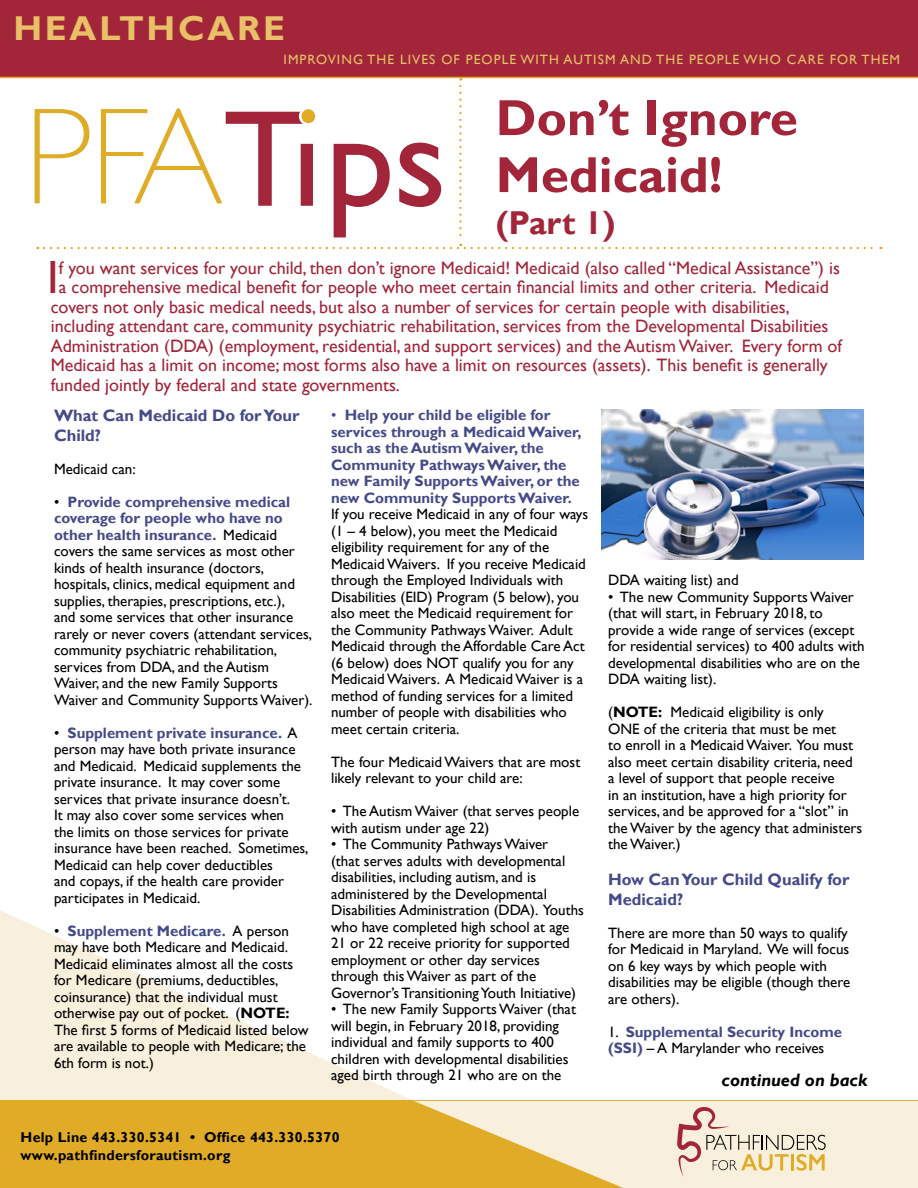
<style>
.page{position:relative;width:918px;height:1188px;background:#fff}
.page>*{position:absolute;margin:0;border:0;box-sizing:border-box;transform-origin:0 0}
.t1{font:700 51px/57px "Gill Sans";color:#a22539}
.t2{font:46.65px "Gill Sans";color:#a22539}
.t3{font:700 34.5px "Gill Sans";letter-spacing:.08em;color:#e8c068}
.t4{font:700 33px "Gill Sans";color:#a22539}
.t5{font:18px "Gill Sans";color:#a22539}
.t6{font:italic 700 18px "Gill Sans";color:#000}
.t7{font:700 16.5px/19.5px "Gill Sans";color:#454b8a}
.t8{font:15px/16.5px "Gill Sans";color:#000}
.t9{font:700 15px/16.5px "Gill Sans";color:#454b8a}
.t10{font:700 14.25px/18px "Gill Sans";letter-spacing:.02em;color:#000}
.t11{font:13.5px "Gill Sans";letter-spacing:.08em;color:#e8c068}
.s1{font-weight:700;color:#454b8a}
.s2{font-weight:700}
.s3{font-weight:400}
.s4{font-weight:400;color:#000}
</style>
<div class="page">
<svg style="left:0;top:910px;width:603px;height:191px"></svg>
<div style="left:0;top:1101px;width:918px;height:87px;background:#e0ab26"></div>
<div style="left:0;top:0;width:918px;height:78px;background:#a22539"></div>
<svg style="left:414px;top:1101px;width:504px;height:87px;fill:#f9efdd"></svg>
<svg style="left:34px;top:86px;width:848px;height:163px"></svg>
<div style="left:300px;top:108px;width:16px;height:16px;background:#e0ab26;border-radius:50%"></div>
<div style="left:299px;top:107px;width:19px;height:19px;border:3px solid #fff;border-radius:50%"></div>
<svg style="left:677px;top:1107px;width:149px;height:70px;background:#e7d5bf"></svg>
<img style="left:602px;top:410px;width:262px;height:149px">
<h3 class="t3" style="left:14px;top:8px;width:273px">HEALTHCARE</h3>
<p class="t11" style="left:284px;top:52px;width:618px">IMPROVING THE LIVES OF PEOPLE WITH AUTISM AND THE PEOPLE WHO CARE FOR THEM</p>
<h1 class="t1" style="left:496px;top:91px;width:304px">Don’t Ignore<br>Medicaid!</h1>
<h3 class="t4" style="left:496px;top:203px;width:121px">(Part 1)</h3>
<h2 class="t2" style="left:47px;top:250px;width:13px">I</h2>
<p class="t5" style="left:59px;top:257px;width:783px">f you want services for your child, then don’t ignore Medicaid! Medicaid (also called “Medical Assistance”) is</p>
<p class="t5" style="left:59px;top:277px;width:772px">a comprehensive medical benefit for people who meet certain financial limits and other criteria. Medicaid</p>
<p class="t5" style="left:51px;top:296px;width:740px">covers not only basic medical needs, but also a number of services for certain people with disabilities,</p>
<p class="t5" style="left:51px;top:316px;width:779px">including attendant care, community psychiatric rehabilitation, services from the Developmental Disabilities</p>
<p class="t5" style="left:51px;top:335px;width:793px">Administration (DDA) (employment, residential, and support services) and the Autism Waiver. Every form of</p>
<p class="t5" style="left:51px;top:355px;width:779px">Medicaid has a limit on income; most forms also have a limit on resources (assets). This benefit is generally</p>
<p class="t5" style="left:51px;top:374px;width:351px">funded jointly by federal and state governments.</p>
<p class="t7" style="left:54px;top:406px;width:247px">What Can Medicaid Do for Your<br>Child?</p>
<p class="t8" style="left:54px;top:461px;width:83px">Medicaid can:</p>
<p class="t8" style="left:54px;top:494px;width:260px">• <span class="s1">Provide comprehensive medical coverage for people who have no other health insurance.</span> Medicaid covers the same services as most other kinds of health insurance (doctors, hospitals, clinics, medical equipment and supplies, therapies, prescriptions, etc.),<br>and some services that other insurance rarely or never covers (attendant services, community psychiatric rehabilitation, services from DDA, and the Autism Waiver, and the new Family Supports Waiver and Community Supports Waiver).</p>
<p class="t8" style="left:54px;top:725px;width:256px">• <span class="s1">Supplement private insurance.</span> A person may have both private insurance and Medicaid. Medicaid supplements the private insurance. It may cover some services that private insurance doesn’t.<br>It may also cover some services when<br>the limits on those services for private insurance have been reached. Sometimes, Medicaid can help cover deductibles<br>and copays, if the health care provider participates in Medicaid.</p>
<p class="t8" style="left:54px;top:923px;width:256px">• <span class="s1">Supplement Medicare.</span> A person may have both Medicare and Medicaid.<br>Medicaid eliminates almost all the costs for Medicare (premiums, deductibles, coinsurance) that the individual must otherwise pay out of pocket. (<span class="s2">NOTE:<br></span>The first 5 forms of Medicaid listed below are available to people with Medicare; the 6th form is not.)</p>
<p class="t9" style="left:331px;top:407px;width:252px"><span class="s3">•</span> Help your child be eligible for services through a Medicaid Waiver, such as the Autism Waiver, the<br>Community Pathways Waiver, the new Family Supports Waiver, or the new Community Supports Waiver.</p>
<p class="t8" style="left:331px;top:506px;width:259px">If you receive Medicaid in any of four ways (1 – 4 below), you meet the Medicaid eligibility requirement for any of the Medicaid Waivers. If you receive Medicaid through the Employed Individuals with Disabilities (EID) Program (5 below), you also meet the Medicaid requirement for the Community Pathways Waiver. Adult Medicaid through the Affordable Care Act (6 below) does NOT qualify you for any Medicaid Waivers. A Medicaid Waiver is a method of funding services for a limited number of people with disabilities who meet certain criteria.</p>
<p class="t8" style="left:331px;top:754px;width:251px">The four Medicaid Waivers that are most likely relevant to your child are:</p>
<p class="t8" style="left:331px;top:803px;width:250px">• The Autism Waiver (that serves people with autism under age 22)</p>
<p class="t8" style="left:331px;top:836px;width:254px">• The Community Pathways Waiver<br>(that serves adults with developmental disabilities, including autism, and is administered by the Developmental Disabilities Administration (DDA). Youths who have completed high school at age 21 or 22 receive priority for supported employment or other day services through this Waiver as part of the Governor’s Transitioning Youth Initiative)</p>
<p class="t8" style="left:331px;top:1001px;width:246px">• The new Family Supports Waiver (that will begin, in February 2018, providing individual and family supports to 400 children with developmental disabilities aged birth through 21 who are on the</p>
<p class="t8" style="left:608px;top:572px;width:132px">DDA waiting list) and</p>
<p class="t8" style="left:608px;top:589px;width:258px">• The new Community Supports Waiver (that will start, in February 2018, to provide a wide range of services (except for residential services) to 400 adults with developmental disabilities who are on the DDA waiting list).</p>
<p class="t8" style="left:608px;top:704px;width:256px">(<span class="s2">NOTE:</span> Medicaid eligibility is only<br>ONE of the criteria that must be met<br>to enroll in a Medicaid Waiver. You must also meet certain disability criteria, need a level of support that people receive<br>in an institution, have a high priority for services, and be approved for a “slot” in the Waiver by the agency that administers the Waiver.)</p>
<p class="t7" style="left:608px;top:870px;width:243px">How Can Your Child Qualify for<br>Medicaid?</p>
<p class="t8" style="left:608px;top:925px;width:244px">There are more than 50 ways to qualify for Medicaid in Maryland. We will focus on 6 key ways by which people with disabilities may be eligible (though there are others).</p>
<p class="t9" style="left:608px;top:1024px;width:236px"><span class="s4">1.</span> Supplemental Security Income (SSI) <span class="s4">– A Marylander who receives</span></p>
<p class="t6" style="left:722px;top:1070px;width:147px">continued on back</p>
<p class="t10" style="left:21px;top:1128px;width:321px">Help Line 443.330.5341 • Office 443.330.5370 www.pathfindersforautism.org</p>
</div>
